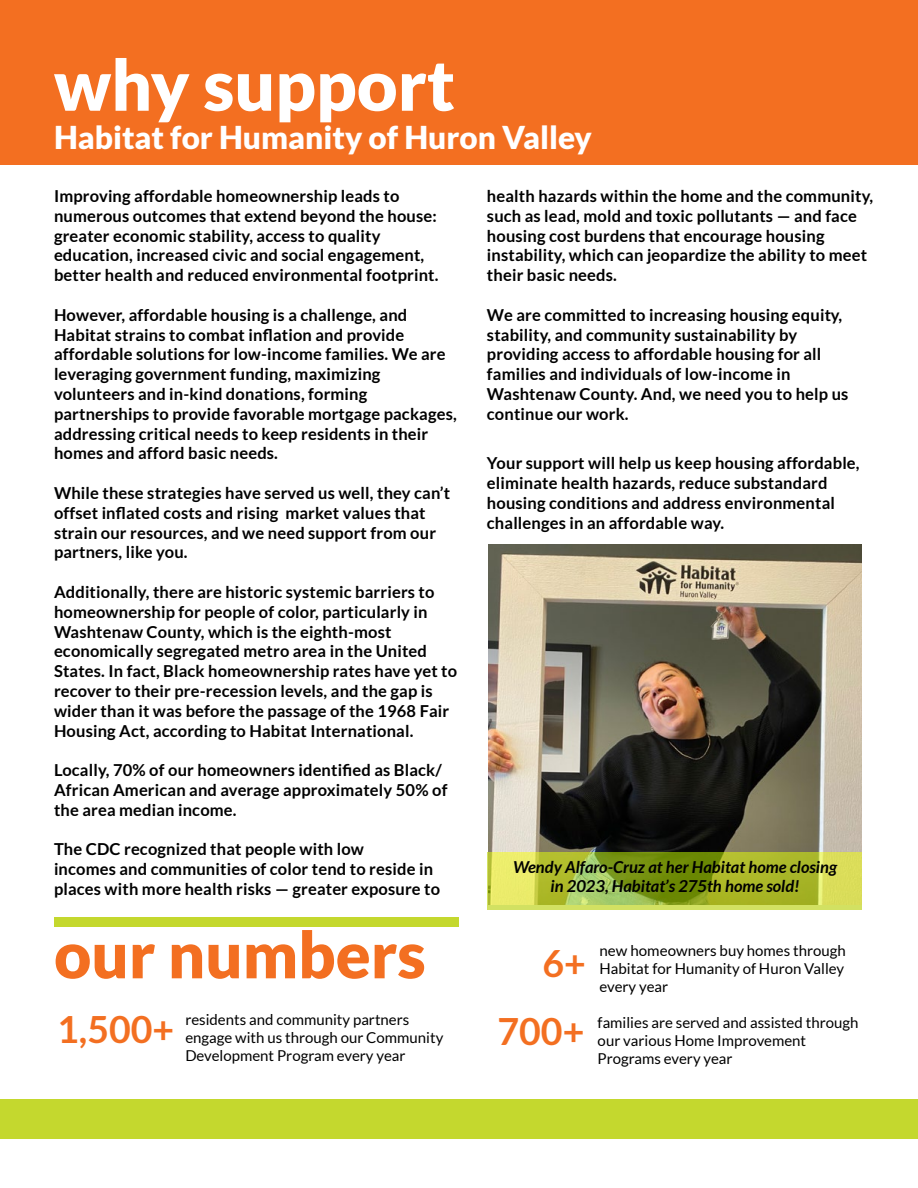
<style>
.page{position:relative;width:918px;height:1188px;background:#fff}
.page>*{position:absolute;margin:0;border:0;box-sizing:border-box;transform-origin:0 0}
.t1{font:900 70.5px "Lato";color:#fff}
.t2{font:900 64.5px "Lato";color:#f36f21}
.t3{font:700 37.5px "Lato";color:#f36f21}
.t4{font:900 31.5px "Lato";color:#fff}
.t5{font:700 16.5px/19.8px "Lato";letter-spacing:.01em;color:#000}
.t6{font:italic 700 16.5px/19.8px "Lato";color:#000;text-align:center}
.t7{font:15px/18px "Lato";color:#000}
</style>
<div class="page">
<div style="left:0;top:1099px;width:918px;height:40px;background:#c4d82e"></div>
<div style="left:54px;top:917px;width:405px;height:9px;background:#c4d82e"></div>
<img style="left:488px;top:544px;width:373px;height:309px">
<svg style="left:487px;top:853px;width:374px;height:57px"></svg>
<div style="left:0;top:0;width:918px;height:165px;background:#f36f21"></div>
<h1 class="t1" style="left:54px;top:44px;width:403px">why support</h1>
<h3 class="t4" style="left:54px;top:119px;width:540px">Habitat for Humanity of Huron Valley</h3>
<p class="t5" style="left:54px;top:186px;width:386px">Improving affordable homeownership leads to numerous outcomes that extend beyond the house: greater economic stability, access to quality education, increased civic and social engagement, better health and reduced environmental footprint.</p>
<p class="t5" style="left:54px;top:305px;width:404px">However, affordable housing is a challenge, and Habitat strains to combat inflation and provide affordable solutions for low-income families. We are leveraging government funding, maximizing volunteers and in-kind donations, forming partnerships to provide favorable mortgage packages, addressing critical needs to keep residents in their homes and afford basic needs.</p>
<p class="t5" style="left:54px;top:483px;width:398px">While these strategies have served us well, they can’t offset inflated costs and rising market values that strain our resources, and we need support from our partners, like you.</p>
<p class="t5" style="left:54px;top:582px;width:405px">Additionally, there are historic systemic barriers to homeownership for people of color, particularly in Washtenaw County, which is the eighth-most economically segregated metro area in the United States. In fact, Black homeownership rates have yet to recover to their pre-recession levels, and the gap is wider than it was before the passage of the 1968 Fair Housing Act, according to Habitat International.</p>
<p class="t5" style="left:54px;top:760px;width:395px">Locally, 70% of our homeowners identified as Black/<br>African American and average approximately 50% of the area median income.</p>
<p class="t5" style="left:54px;top:839px;width:388px">The CDC recognized that people with low<br>incomes and communities of color tend to reside in places with more health risks — greater exposure to</p>
<h2 class="t2" style="left:54px;top:917px;width:373px">our numbers</h2>
<h3 class="t3" style="left:57px;top:1008px;width:119px">1,500+</h3>
<p class="t7" style="left:185px;top:1010px;width:260px">residents and community partners engage with us through our Community<br>Development Program every year</p>
<p class="t5" style="left:487px;top:186px;width:388px">health hazards within the home and the community, such as lead, mold and toxic pollutants — and face housing cost burdens that encourage housing instability, which can jeopardize the ability to meet their basic needs.</p>
<p class="t5" style="left:487px;top:305px;width:363px">We are committed to increasing housing equity, stability, and community sustainability by providing access to affordable housing for all families and individuals of low-income in Washtenaw County. And, we need you to help us continue our work.</p>
<p class="t5" style="left:487px;top:453px;width:374px">Your support will help us keep housing affordable, eliminate health hazards, reduce substandard housing conditions and address environmental challenges in an affordable way.</p>
<p class="t6" style="left:513px;top:857px;width:325px">Wendy Alfaro-Cruz at her Habitat home closing in 2023, Habitat’s 275th home sold!</p>
<h3 class="t3" style="left:543px;top:942px;width:45px">6+</h3>
<p class="t7" style="left:600px;top:942px;width:248px;text-align:justify">new homeowners buy homes through Habitat for Humanity of Huron Valley every year</p>
<h3 class="t3" style="left:497px;top:1010px;width:88px">700+</h3>
<p class="t7" style="left:598px;top:1013px;width:262px">families are served and assisted through our various Home Improvement<br>Programs every year</p>
</div>
